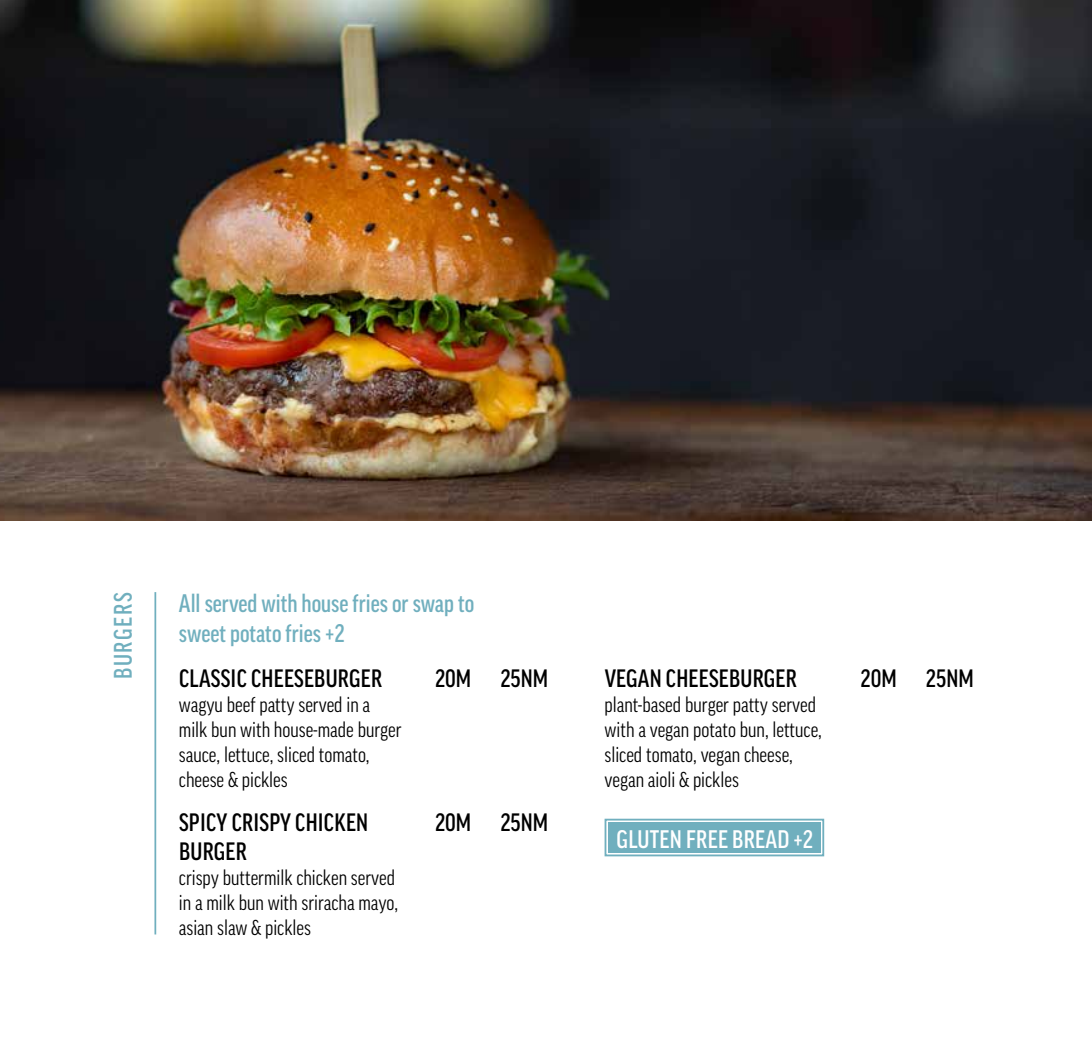
<style>
.page{position:relative;width:1092px;height:1042px;background:#fff}
.page>*{position:absolute;margin:0;border:0;box-sizing:border-box;transform-origin:0 0}
.t1{font:500 condensed 24.5px/29.4px "Good Pro";color:#70afbe}
.t2{font:500 condensed 24.5px "Good Pro";letter-spacing:.01em;color:#fff}
.t3{font:500 condensed 24.5px "Good Pro";letter-spacing:.07em;color:#70afbe}
.t4{font:500 condensed 24.32px "Good Pro";letter-spacing:.01em;color:#000}
.t5{font:condensed 20.82px/25px "Good Pro";color:#000}
</style>
<div class="page">
<hr style="left:154px;top:592px;width:2px;height:342px;background:#70afbe">
<div style="left:608px;top:822px;width:212px;height:31px;background:#70afbe"></div>
<div style="left:604px;top:819px;width:220px;height:37px;border:2px solid #70afbe"></div>
<img style="left:0;top:0;width:1091px;height:521px">
<p class="t3" style="left:109px;top:679px;width:89px;rotate:-90deg">BURGERS</p>
<p class="t1" style="left:179px;top:589px;width:297px">All served with house fries or swap to sweet potato fries +2</p>
<p class="t4" style="left:179px;top:665px;width:204px">CLASSIC CHEESEBURGER</p>
<p class="t4" style="left:435px;top:665px;width:115px">20M 25NM</p>
<p class="t5" style="left:179px;top:692px;width:224px">wagyu beef patty served in a milk bun with house-made burger sauce, lettuce, sliced tomato, cheese &amp; pickles</p>
<p class="t4" style="left:179px;top:809px;width:191px">SPICY CRISPY CHICKEN</p>
<p class="t4" style="left:435px;top:809px;width:115px">20M 25NM</p>
<p class="t4" style="left:179px;top:838px;width:69px">BURGER</p>
<p class="t5" style="left:179px;top:865px;width:220px">crispy buttermilk chicken served in a milk bun with sriracha mayo, asian slaw &amp; pickles</p>
<p class="t4" style="left:604px;top:665px;width:194px">VEGAN CHEESEBURGER</p>
<p class="t4" style="left:860px;top:665px;width:115px">20M 25NM</p>
<p class="t5" style="left:604px;top:692px;width:219px">plant-based burger patty served with a vegan potato bun, lettuce, sliced tomato, vegan cheese, vegan aioli &amp; pickles</p>
<p class="t2" style="left:616px;top:825px;width:198px">GLUTEN FREE BREAD +2</p>
</div>
